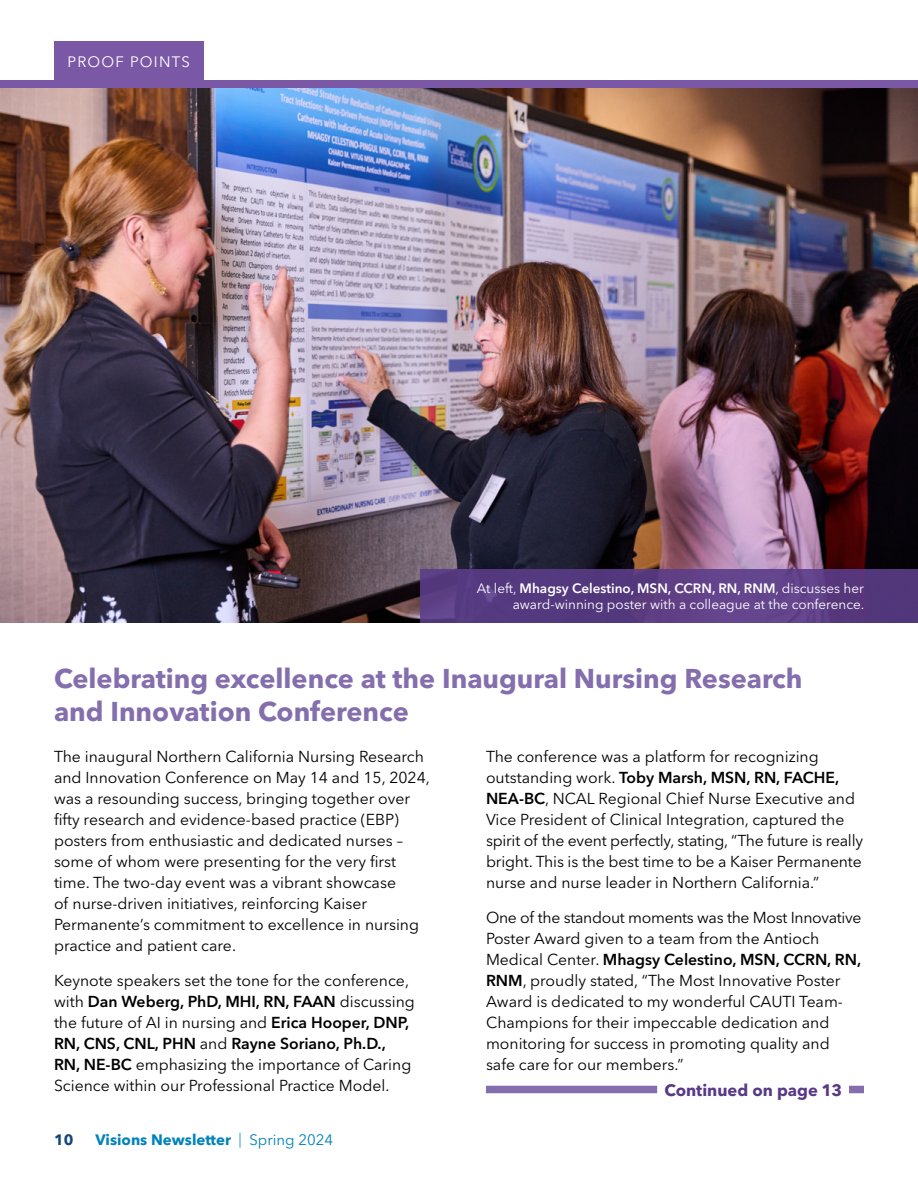
<style>
.page{position:relative;width:918px;height:1188px;background:#fff}
.page>*{position:absolute;margin:0;border:0;box-sizing:border-box;transform-origin:0 0}
.Blurb_Title{font:700 27px/32.4px "Avenir Next LT Pro";color:#846ead}
.Continued_On{font:700 16.5px "Avenir Next LT Pro";color:#583985}
.Body_2_Column{font:15.75px/21px "Avenir Next LT Pro";color:#000}
.t1{font:700 15px "Avenir Next LT Pro";color:#0083bb}
.Box_Titles{font:15px "Avenir Next LT Pro";letter-spacing:.08em;color:#fff}
.t2{font:700 15px "Avenir Next LT Pro";color:#164777}
.Caption_Right_Aligned{font:13.5px/16.5px "Avenir Next LT Pro";color:#fff;text-align:right}
.s1{font-weight:600}
.s2{font-weight:300}
.s3{font-weight:400}
</style>
<div class="page">
<img style="left:0;top:88px;width:918px;height:535px">
<div style="left:54px;top:42px;width:149px;height:38px;background:#7b58a5"></div>
<div style="left:420px;top:569px;width:498px;height:54px;background:linear-gradient(to right,#573c82,#5d3d83)"></div>
<div style="left:0;top:80px;width:918px;height:8px;background:#7b58a5"></div>
<div style="left:849px;top:1086px;width:15px;height:7px;background:#846ead"></div>
<div style="left:486px;top:1086px;width:171px;height:7px;background:#846ead"></div>
<p class="Box_Titles" style="left:68px;top:52px;width:124px">PROOF POINTS</p>
<p class="Caption_Right_Aligned" style="left:477px;top:580px;width:389px">At left, <span class="s1">Mhagsy Celestino, MSN, CCRN, RN, RNM</span>, discusses her award‑winning poster with a colleague at the conference.</p>
<p class="Blurb_Title" style="left:54px;top:663px;width:750px">Celebrating excellence at the Inaugural Nursing Research and Innovation Conference</p>
<p class="Body_2_Column" style="left:54px;top:746px;width:377px">The inaugural Northern California Nursing Research and Innovation Conference on May 14 and 15, 2024, was a resounding success, bringing together over fifty research and evidence‑based practice (EBP) posters from enthusiastic and dedicated nurses – some of whom were presenting for the very first time. The two‑day event was a vibrant showcase<br>of nurse‑driven initiatives, reinforcing Kaiser Permanente’s commitment to excellence in nursing practice and patient care.</p>
<p class="Body_2_Column" style="left:54px;top:970px;width:362px">Keynote speakers set the tone for the conference, with <span class="s1">Dan Weberg, PhD, MHI, RN, FAAN</span> discussing the future of AI in nursing and <span class="s1">Erica Hooper, DNP, RN, CNS, CNL, PHN</span> and <span class="s1">Rayne Soriano, Ph.D., RN, NE‑BC</span> emphasizing the importance of Caring Science within our Professional Practice Model.</p>
<p class="Body_2_Column" style="left:486px;top:746px;width:379px">The conference was a platform for recognizing outstanding work. <span class="s1">Toby Marsh, MSN, RN, FACHE, NEA-BC</span>, NCAL Regional Chief Nurse Executive and Vice President of Clinical Integration, captured the spirit of the event perfectly, stating, “The future is really bright. This is the best time to be a Kaiser Permanente nurse and nurse leader in Northern California.”</p>
<p class="Body_2_Column" style="left:486px;top:907px;width:377px">One of the standout moments was the Most Innovative Poster Award given to a team from the Antioch Medical Center. <span class="s1">Mhagsy Celestino, MSN, CCRN, RN, RNM</span>, proudly stated, “The Most Innovative Poster Award is dedicated to my wonderful CAUTI Team-Champions for their impeccable dedication and monitoring for success in promoting quality and safe care for our members.”</p>
<p class="Continued_On" style="left:664px;top:1080px;width:179px">Continued on page 13</p>
<p class="t2" style="left:54px;top:1131px;width:21px">10</p>
<p class="t1" style="left:96px;top:1131px;width:239px">Visions Newsletter <span class="s2">|</span> <span class="s3">Spring 2024</span></p>
</div>
